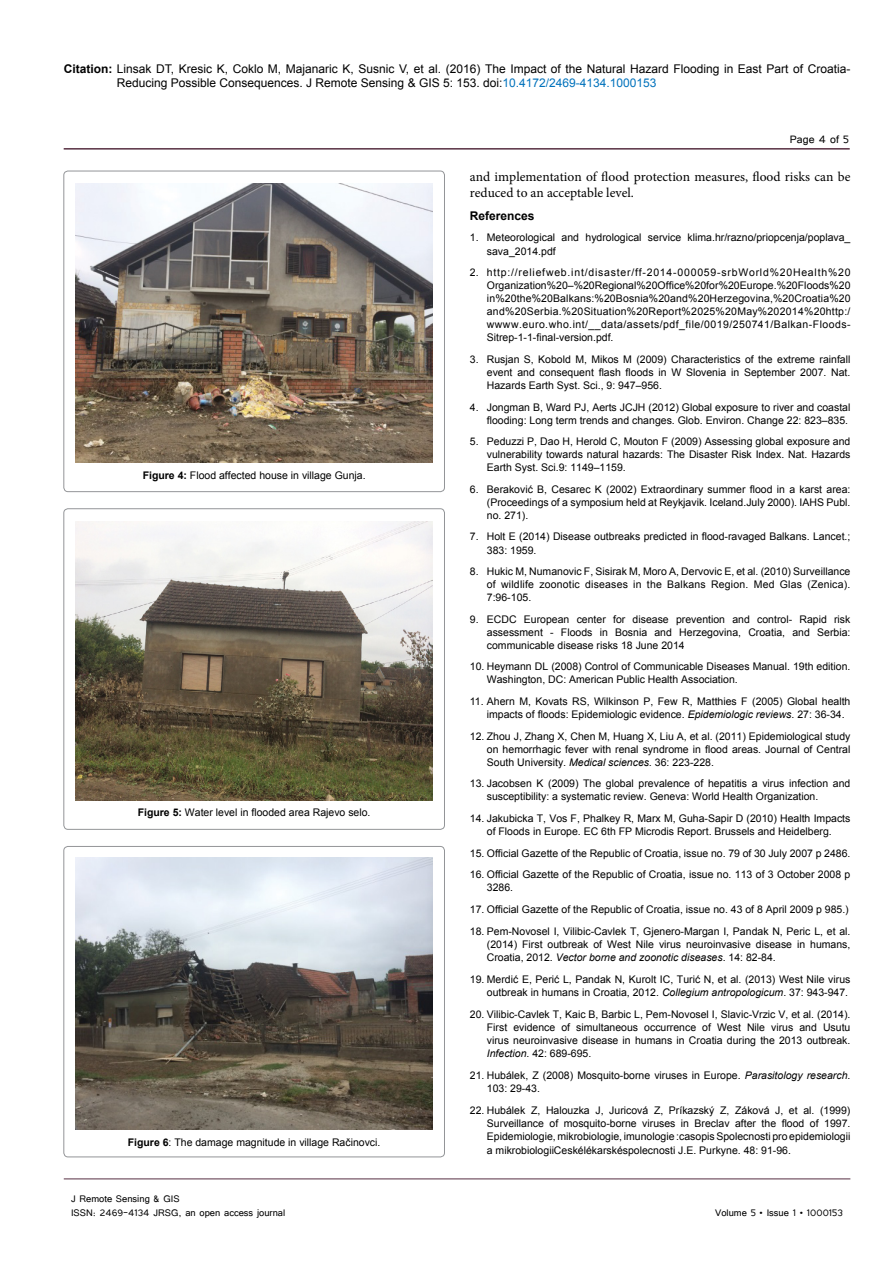
<style>
.page{position:relative;width:893px;height:1263px;background:#fff}
.page>*{position:absolute;margin:0;border:0;box-sizing:border-box;transform-origin:0 0}
.t1{font:13.5px/16.2px "Minion Pro";color:#000}
.t2{font:13.5px "Tunga";color:#000}
.t3{font:12px/14.4px "Arial";color:#000}
.t4{font:12px/14.4px "Tunga";color:#000}
.t5{font:700 12px "Arial";color:#000}
.t6{font:10.5px/13px "Arial";color:#000;text-align:justify}
.s1{font-weight:700}
.s2{color:#0072bc}
.s3{font-style:italic}
</style>
<div class="page">
<hr style="left:64px;top:148px;width:786px;height:2px;background:#572f42">
<hr style="left:64px;top:1179px;width:786px;height:1px;background:#572f42">
<div style="left:64px;top:171px;width:380px;height:321px;border:1px solid #939598;border-radius:4px"></div>
<img style="left:76px;top:184px;width:357px;height:279px">
<div style="left:64px;top:509px;width:380px;height:320px;border:1px solid #939598;border-radius:4px"></div>
<img style="left:76px;top:522px;width:357px;height:279px">
<div style="left:64px;top:846px;width:380px;height:311px;border:1px solid #939598;border-radius:4px"></div>
<img style="left:76px;top:858px;width:357px;height:271px">
<p class="t3" style="left:117px;top:61px;width:735px;text-indent:-53px"><span class="s1">Citation:</span> Linsak DT, Kresic K, Coklo M, Majanaric K, Susnic V, et al. (2016) The Impact of the Natural Hazard Flooding in East Part of Croatia-<br>Reducing Possible Consequences. J Remote Sensing &amp; GIS 5: 153. doi:<span class="s2">10.4172/2469-4134.1000153</span></p>
<p class="t6" style="left:143px;top:469px;width:224px"><span class="s1">Figure 4:</span> Flood affected house in village Gunja.</p>
<p class="t6" style="left:138px;top:806px;width:234px"><span class="s1">Figure 5:</span> Water level in flooded area Rajevo selo.</p>
<p class="t6" style="left:128px;top:1135px;width:254px"><span class="s1">Figure 6</span>: The damage magnitude in village Račinovci.</p>
<p class="t4" style="left:71px;top:1190px;width:216px">J Remote Sensing &amp; GIS<br>ISSN: 2469-4134 JRSG, an open access journal</p>
<p class="t2" style="left:790px;top:131px;width:61px">Page 4 of 5</p>
<p class="t1" style="left:470px;top:168px;width:382px">and implementation of flood protection measures, flood risks can be reduced to an acceptable level.</p>
<p class="t5" style="left:470px;top:208px;width:66px">References</p>
<p class="t6" style="left:487px;top:231px;width:365px;text-indent:-17px">1. Meteorological and hydrological service klima.hr/razno/priopcenja/poplava_ sava_2014.pdf</p>
<p class="t6" style="left:487px;top:266px;width:365px;text-indent:-17px">2. http://reliefweb.int/disaster/ff-2014-000059-srbWorld%20Health%20<br>Organization%20–%20Regional%20Office%20for%20Europe.%20Floods%20 in%20the%20Balkans:%20Bosnia%20and%20Herzegovina,%20Croatia%20 and%20Serbia.%20Situation%20Report%2025%20May%202014%20http:/ wwww.euro.who.int/__data/assets/pdf_file/0019/250741/Balkan-Floods-Sitrep-1-1-final-version.pdf.</p>
<p class="t6" style="left:487px;top:353px;width:365px;text-indent:-17px">3. Rusjan S, Kobold M, Mikos M (2009) Characteristics of the extreme rainfall event and consequent flash floods in W Slovenia in September 2007. Nat.<br>Hazards Earth Syst. Sci., 9: 947–956.</p>
<p class="t6" style="left:470px;top:400px;width:382px;text-align:right">4. Jongman B, Ward PJ, Aerts JCJH (2012) Global exposure to river and coastal flooding: Long term trends and changes. Glob. Environ. Change 22: 823–835.</p>
<p class="t6" style="left:487px;top:435px;width:365px;text-indent:-17px">5. Peduzzi P, Dao H, Herold C, Mouton F (2009) Assessing global exposure and vulnerability towards natural hazards: The Disaster Risk Index. Nat. Hazards Earth Syst. Sci.9: 1149–1159.</p>
<p class="t6" style="left:487px;top:483px;width:365px;text-indent:-17px">6. Beraković B, Cesarec K (2002) Extraordinary summer flood in a karst area: (Proceedings of a symposium held at Reykjavik. Iceland.July 2000). IAHS Publ. no. 271).</p>
<p class="t6" style="left:487px;top:530px;width:365px;text-indent:-17px">7. Holt E (2014) Disease outbreaks predicted in flood-ravaged Balkans. Lancet.;<br>383: 1959.</p>
<p class="t6" style="left:487px;top:565px;width:365px;text-indent:-17px">8. Hukic M, Numanovic F, Sisirak M, Moro A, Dervovic E, et al. (2010) Surveillance of wildlife zoonotic diseases in the Balkans Region. Med Glas (Zenica).<br>7:96-105.</p>
<p class="t6" style="left:487px;top:613px;width:365px;text-indent:-17px">9. ECDC European center for disease prevention and control- Rapid risk assessment - Floods in Bosnia and Herzegovina, Croatia, and Serbia: communicable disease risks 18 June 2014</p>
<p class="t6" style="left:487px;top:660px;width:365px;text-indent:-17px">10. Heymann DL (2008) Control of Communicable Diseases Manual. 19th edition.<br>Washington, DC: American Public Health Association.</p>
<p class="t6" style="left:487px;top:695px;width:365px;text-indent:-17px">11. Ahern M, Kovats RS, Wilkinson P, Few R, Matthies F (2005) Global health impacts of floods: Epidemiologic evidence. <span class="s3">Epidemiologic reviews</span>. 27: 36-34.</p>
<p class="t6" style="left:487px;top:729px;width:365px;text-indent:-17px">12. Zhou J, Zhang X, Chen M, Huang X, Liu A, et al. (2011) Epidemiological study on hemorrhagic fever with renal syndrome in flood areas. Journal of Central South University<span class="s3">. Medical sciences.</span> 36: 223-228.</p>
<p class="t6" style="left:487px;top:777px;width:365px;text-indent:-17px">13. Jacobsen K (2009) The global prevalence of hepatitis a virus infection and susceptibility: a systematic review. Geneva: World Health Organization.</p>
<p class="t6" style="left:470px;top:812px;width:382px;text-align:center">14. Jakubicka T, Vos F, Phalkey R, Marx M, Guha-Sapir D (2010) Health Impacts of Floods in Europe. EC 6th FP Microdis Report. Brussels and Heidelberg.</p>
<p class="t6" style="left:470px;top:846px;width:382px">15. Official Gazette of the Republic of Croatia, issue no. 79 of 30 July 2007 p 2486.</p>
<p class="t6" style="left:487px;top:868px;width:365px;text-indent:-17px">16. Official Gazette of the Republic of Croatia, issue no. 113 of 3 October 2008 p<br>3286.</p>
<p class="t6" style="left:470px;top:903px;width:380px">17. Official Gazette of the Republic of Croatia, issue no. 43 of 8 April 2009 p 985.)</p>
<p class="t6" style="left:487px;top:925px;width:365px;text-indent:-17px">18. Pem-Novosel I, Vilibic-Cavlek T, Gjenero-Margan I, Pandak N, Peric L, et al. (2014) First outbreak of West Nile virus neuroinvasive disease in humans, Croatia, 2012. <span class="s3">Vector borne and zoonotic diseases</span>. 14: 82-84.</p>
<p class="t6" style="left:470px;top:973px;width:382px;text-align:right">19. Merdić E, Perić L, Pandak N, Kurolt IC, Turić N, et al. (2013) West Nile virus outbreak in humans in Croatia, 2012. <span class="s3">Collegium antropologicum</span>. 37: 943-947.</p>
<p class="t6" style="left:487px;top:1008px;width:365px;text-indent:-17px">20. Vilibic-Cavlek T, Kaic B, Barbic L, Pem-Novosel I, Slavic-Vrzic V, et al. (2014).<br>First evidence of simultaneous occurrence of West Nile virus and Usutu virus neuroinvasive disease in humans in Croatia during the 2013 outbreak.<br><span class="s3">Infection</span>. 42: 689-695.</p>
<p class="t6" style="left:487px;top:1069px;width:365px;text-indent:-17px">21. Hubálek, Z (2008) Mosquito-borne viruses in Europe. <span class="s3">Parasitology research</span>.<br>103: 29-43.</p>
<p class="t6" style="left:487px;top:1104px;width:365px;text-indent:-17px">22. Hubálek Z, Halouzka J, Juricová Z, Príkazský Z, Záková J, et al. (1999)<br>Surveillance of mosquito-borne viruses in Breclav after the flood of 1997.<br>Epidemiologie, mikrobiologie, imunologie :casopis Spolecnosti pro epidemiologii a mikrobiologiiCeskélékarskéspolecnosti J.E. Purkyne. 48: 91-96.</p>
<p class="t4" style="left:715px;top:1204px;width:129px">Volume 5 • Issue 1 • 1000153</p>
</div>
